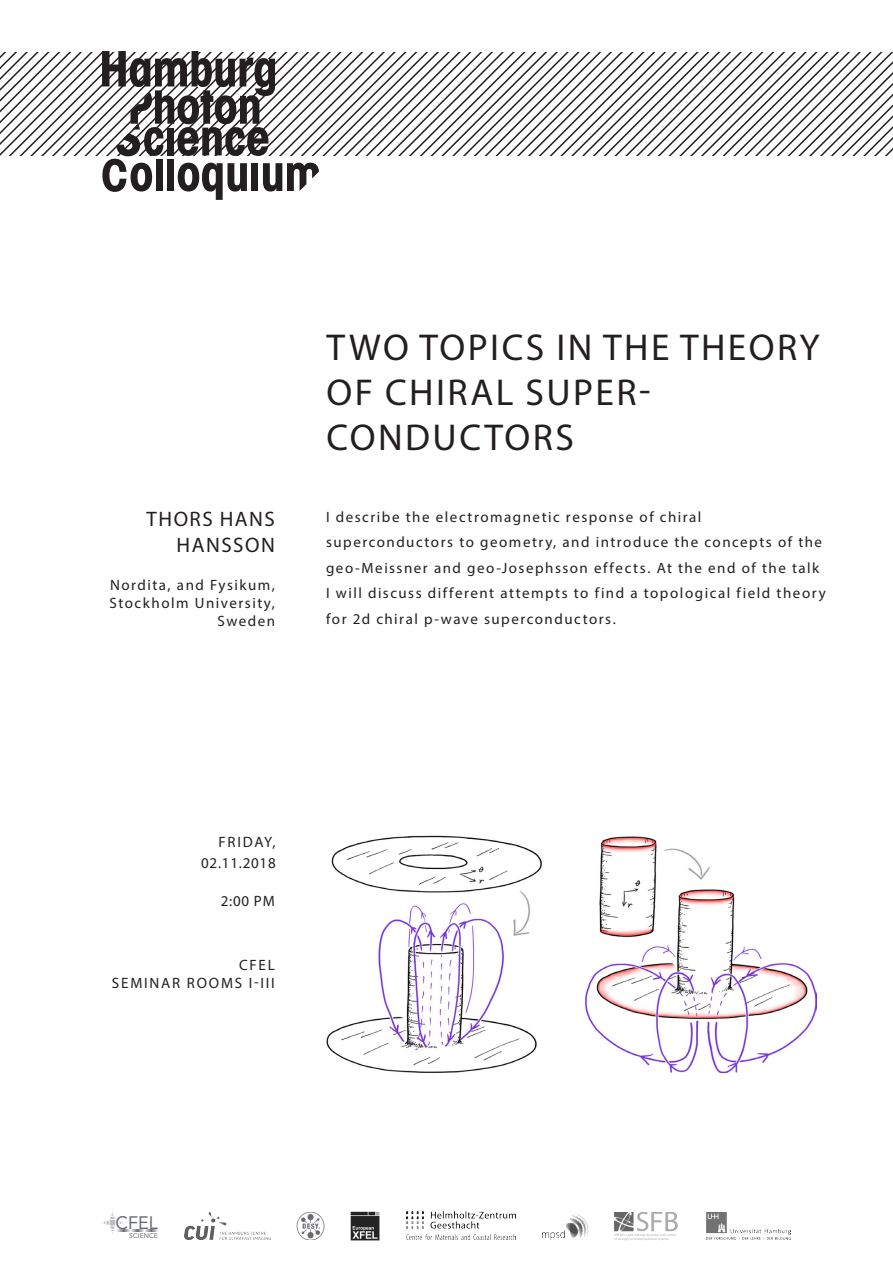
<style>
.page{position:relative;width:893px;height:1263px;background:#fff}
.page>*{position:absolute;margin:0;border:0;box-sizing:border-box;transform-origin:0 0}
.Headline{font:37.5px/45px "Myriad Pro";letter-spacing:.065em;color:#231f20}
.Speaker{font:21px "Myriad Pro";letter-spacing:.07em;color:#231f20}
.t1{font:18px "Avenir LT Std";color:#6c6d70}
.Copy{font:15px/25.5px "Myriad Pro";letter-spacing:.1em;color:#231f20}
.Affilation{font:15px "Myriad Pro";letter-spacing:.1em;color:#231f20}
.Location{font:15px "Myriad Pro";letter-spacing:.12em;color:#231f20}
.Date_and_Time{font:15px "Myriad Pro";letter-spacing:.05em;color:#231f20}
.t2{font:6.9px "Avenir LT Std";color:#6c6d70}
</style>
<div class="page">
<img style="left:326px;top:835px;width:490px;height:237px">
<svg style="left:0;top:52px;width:893px;height:104px"></svg>
<svg style="left:102px;top:51px;width:217px;height:149px"></svg>
<svg style="left:102px;top:1212px;width:56px;height:21px"></svg>
<img style="left:184px;top:1212px;width:86px;height:28px">
<img style="left:297px;top:1212px;width:28px;height:28px">
<img style="left:351px;top:1211px;width:29px;height:29px">
<img style="left:615px;top:1212px;width:63px;height:29px">
<img style="left:707px;top:1212px;width:84px;height:27px">
<img style="left:542px;top:1213px;width:46px;height:26px">
<img style="left:406px;top:1211px;width:110px;height:28px">
<p class="Speaker" style="left:147px;top:506px;width:130px">THORS HANS</p>
<p class="Speaker" style="left:177px;top:532px;width:100px">HANSSON</p>
<p class="Affilation" style="left:110px;top:575px;width:166px">Nordita, and Fysikum,</p>
<p class="Affilation" style="left:110px;top:593px;width:167px">Stockholm University,</p>
<p class="Affilation" style="left:218px;top:611px;width:59px">Sweden</p>
<p class="Headline" style="left:326px;top:324px;width:495px">TWO TOPICS IN THE THEORY</p>
<p class="Headline" style="left:326px;top:369px;width:326px">OF CHIRAL SUPER-<br>CONDUCTORS</p>
<p class="Copy" style="left:326px;top:504px;width:501px">I describe the electromagnetic response of chiral superconductors to geometry, and introduce the concepts of the geo-Meissner and geo-Josephsson effects. At the end of the talk I will discuss different attempts to find a topological field theory for 2d chiral p-wave superconductors.</p>
<p class="Location" style="left:219px;top:832px;width:59px">FRIDAY,</p>
<p class="Date_and_Time" style="left:201px;top:853px;width:76px">02.11.2018</p>
<p class="Copy" style="left:221px;top:888px;width:56px">2:00 PM</p>
<p class="Location" style="left:239px;top:956px;width:37px">CFEL</p>
<p class="Location" style="left:112px;top:974px;width:164px">SEMINAR ROOMS I-III</p>
<p class="t1" style="left:115px;top:1212px;width:44px">CFEL</p>
<p class="t2" style="left:129px;top:1232px;width:30px">SCIENCE</p>
</div>
